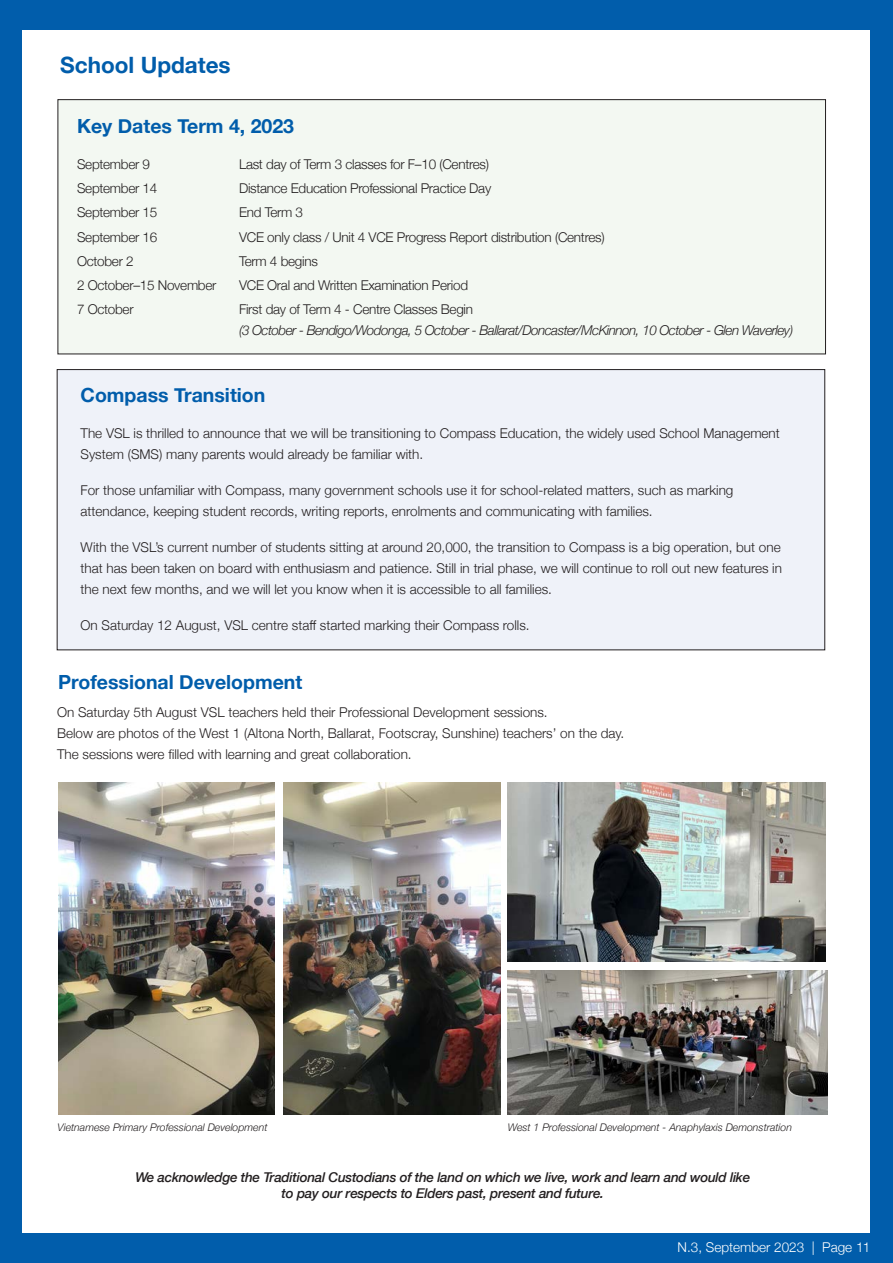
<style>
.page{position:relative;width:893px;height:1263px;background:#fff}
.page>*{position:absolute;margin:0;border:0;box-sizing:border-box;transform-origin:0 0}
.Paragraph_Style_1{font:700 22.5px "Helvetica Neue";color:#015dab}
.Paragraph_Style_1-2{font:700 19.5px "Helvetica Neue";color:#015dab}
.Paragraph_Style_1-3{font:300 13.5px/21px "Helvetica Neue";color:#231f20}
.Paragraph_Style_1-4{font:300 13.5px "Helvetica Neue";letter-spacing:-.02em;color:#231f20}
.t1{font:italic 500 13.5px "Helvetica Neue";letter-spacing:-.02em;color:#231f20}
.Paragraph_Style_1-5{font:italic 300 13.5px "Helvetica Neue";letter-spacing:-.04em;color:#231f20}
.Paragraph_Style_1-6{font:300 13.5px "Helvetica Neue";color:#fff}
.t2{font:italic 300 10.5px "Helvetica Neue";color:#231f20}
</style>
<div class="page">
<div style="left:0;top:11px;width:21px;height:1252px;background:#015dab"></div>
<div style="left:0;top:0;width:893px;height:30px;background:#015dab"></div>
<div style="left:870px;top:7px;width:23px;height:1240px;background:#015dab"></div>
<div style="left:0;top:1233px;width:893px;height:30px;background:#015dab"></div>
<div style="left:58px;top:100px;width:767px;height:254px;background:#f3f8f2"></div>
<div style="left:58px;top:99px;width:768px;height:255px;border:1px solid #231f20"></div>
<div style="left:57px;top:370px;width:768px;height:280px;background:#eff2f9"></div>
<img style="left:283px;top:783px;width:217px;height:331px">
<img style="left:58px;top:783px;width:217px;height:331px">
<img style="left:508px;top:783px;width:317px;height:179px">
<img style="left:508px;top:970px;width:319px;height:144px">
<p class="Paragraph_Style_1" style="left:60px;top:47px;width:172px">School Updates</p>
<p class="Paragraph_Style_1-2" style="left:77px;top:111px;width:219px">Key Dates Term 4, 2023</p>
<p class="Paragraph_Style_1-4" style="left:77px;top:153px;width:75px">September 9</p>
<p class="Paragraph_Style_1-4" style="left:239px;top:153px;width:251px">Last day of Term 3 classes for F–10 (Centres)</p>
<p class="Paragraph_Style_1-4" style="left:77px;top:178px;width:82px">September 14</p>
<p class="Paragraph_Style_1-4" style="left:239px;top:178px;width:254px">Distance Education Professional Practice Day</p>
<p class="Paragraph_Style_1-4" style="left:77px;top:202px;width:82px">September 15</p>
<p class="Paragraph_Style_1-3" style="left:239px;top:201px;width:66px">End Term 3</p>
<p class="Paragraph_Style_1-4" style="left:77px;top:226px;width:82px">September 16</p>
<p class="Paragraph_Style_1-4" style="left:239px;top:226px;width:367px">VCE only class / Unit 4 VCE Progress Report distribution (Centres)</p>
<p class="Paragraph_Style_1-4" style="left:77px;top:250px;width:58px">October 2</p>
<p class="Paragraph_Style_1-4" style="left:239px;top:250px;width:80px">Term 4 begins</p>
<p class="Paragraph_Style_1-4" style="left:77px;top:274px;width:141px">2 October–15 November</p>
<p class="Paragraph_Style_1-4" style="left:239px;top:274px;width:231px">VCE Oral and Written Examination Period</p>
<p class="Paragraph_Style_1-4" style="left:77px;top:298px;width:58px">7 October</p>
<p class="Paragraph_Style_1-4" style="left:239px;top:298px;width:235px">First day of Term 4 - Centre Classes Begin</p>
<p class="Paragraph_Style_1-5" style="left:239px;top:320px;width:556px">(3 October - Bendigo/Wodonga, 5 October - Ballarat/Doncaster/McKinnon, 10 October - Glen Waverley)</p>
<p class="Paragraph_Style_1-2" style="left:81px;top:380px;width:186px">Compass Transition</p>
<p class="Paragraph_Style_1-3" style="left:81px;top:421px;width:701px">The VSL is thrilled to announce that we will be transitioning to Compass Education, the widely used School Management<br>System (SMS) many parents would already be familiar with.</p>
<p class="Paragraph_Style_1-3" style="left:81px;top:478px;width:654px">For those unfamiliar with Compass, many government schools use it for school-related matters, such as marking attendance, keeping student records, writing reports, enrolments and communicating with families.</p>
<p class="Paragraph_Style_1-3" style="left:81px;top:535px;width:703px;text-align:justify">With the VSL’s current number of students sitting at around 20,000, the transition to Compass is a big operation, but one that has been taken on board with enthusiasm and patience. Still in trial phase, we will continue to roll out new features in the next few months, and we will let you know when it is accessible to all families.</p>
<p class="Paragraph_Style_1-3" style="left:81px;top:614px;width:451px">On Saturday 12 August, VSL centre staff started marking their Compass rolls.</p>
<p class="Paragraph_Style_1-2" style="left:58px;top:667px;width:246px">Professional Development</p>
<p class="Paragraph_Style_1-3" style="left:57px;top:701px;width:492px">On Saturday 5th August VSL teachers held their Professional Development sessions.</p>
<p class="Paragraph_Style_1-3" style="left:57px;top:722px;width:569px">Below are photos of the West 1 (Altona North, Ballarat, Footscray, Sunshine) teachers’ on the day.</p>
<p class="Paragraph_Style_1-3" style="left:57px;top:743px;width:356px">The sessions were filled with learning and great collaboration.</p>
<p class="t2" style="left:58px;top:1118px;width:211px">Vietnamese Primary Professional Development</p>
<p class="t2" style="left:508px;top:1118px;width:286px">West 1 Professional Development - Anaphylaxis Demonstration</p>
<p class="t1" style="left:135px;top:1165px;width:616px">We acknowledge the Traditional Custodians of the land on which we live, work and learn and would like</p>
<p class="t1" style="left:282px;top:1182px;width:324px">to pay our respects to Elders past, present and future.</p>
<p class="Paragraph_Style_1-6" style="left:662px;top:1235px;width:191px">N.4, Nov mber 2022 | Page 11</p>
<p class="Paragraph_Style_1-6" style="left:678px;top:1236px;width:194px">N.3, September 2023 | Page 11</p>
</div>
